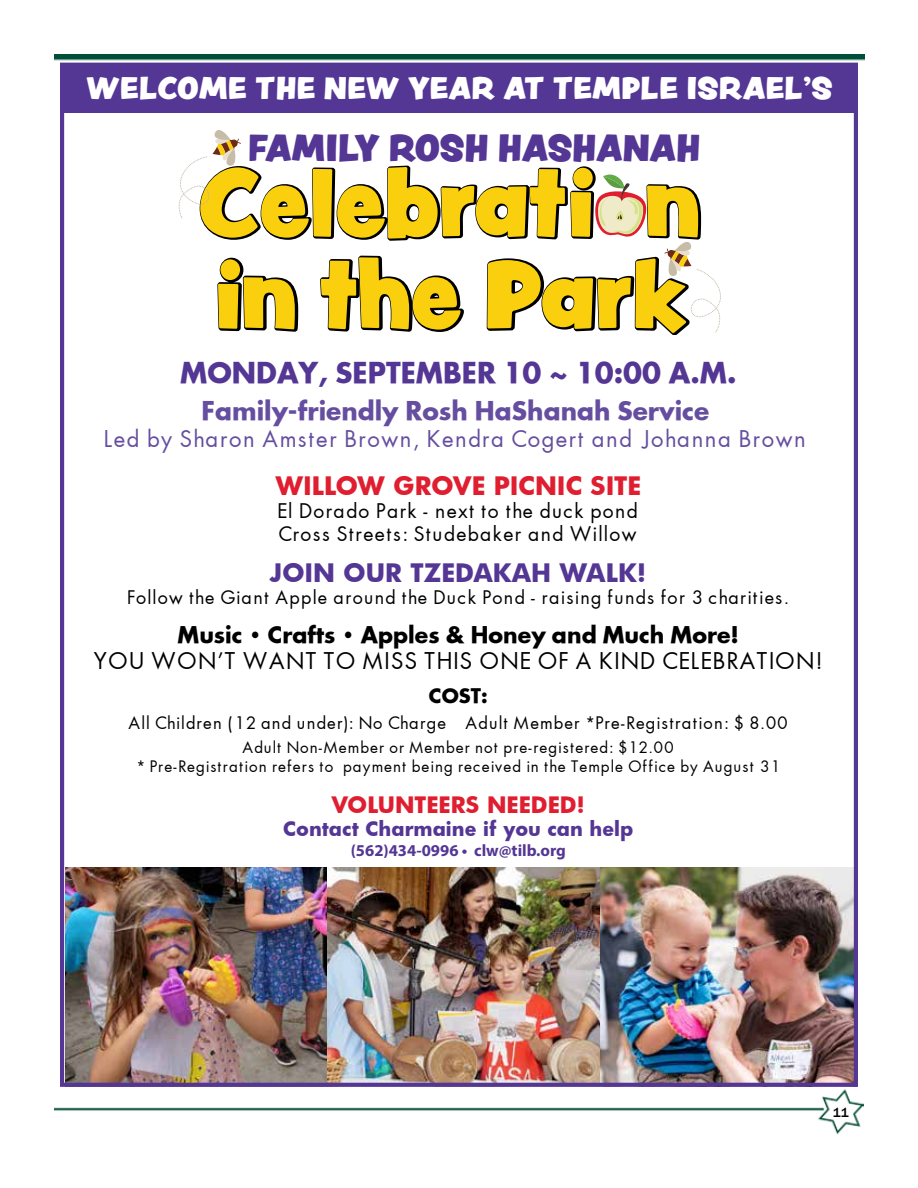
<style>
.page{position:relative;width:918px;height:1188px;background:#fff}
.page>*{position:absolute;margin:0;border:0;box-sizing:border-box;transform-origin:0 0}
.t1{font:33.15px "Peachy Keen JF";color:#543694}
.t2{font:27.6px "Peachy Keen JF";letter-spacing:.01em;color:#fff}
.t3{font:700 27.6px "Modern";color:#543694}
.t4{font:700 24.9px "Modern";color:#654ea0}
.t5{font:700 24.9px "Futura";color:#df1e30}
.t6{font:700 24.9px "Futura";color:#543694}
.t7{font:22.05px "Modern";color:#654ea0}
.t8{font:22.05px "Modern";color:#000}
.t9{font:700 22.05px "Modern";color:#000}
.t10{font:700 22.05px "Futura";color:#df1e30}
.t11{font:19.35px/23.2px "Modern";color:#000}
.t12{font:700 19.35px "Futura";color:#543694}
.t13{font:700 19.35px "Modern";color:#000}
.t14{font:18px "Modern";color:#000}
.t15{font:16.65px "Modern";color:#000}
.t16{font:700 16.65px "Myriad Pro";color:#543694}
.t17{font:15.15px/18.3px "Modern";color:#000;text-align:center}
.t18{font:500 13.5px "Franklin Gothic";color:#000}
</style>
<div class="page">
<img style="left:54px;top:54px;width:811px;height:9px">
<img style="left:54px;top:1089px;width:810px;height:46px">
<div style="left:63px;top:64px;width:794px;height:49px;background:#543694"></div>
<img style="left:65px;top:868px;width:263px;height:214px">
<img style="left:328px;top:868px;width:525px;height:214px">
<div style="left:60px;top:63px;width:798px;height:1024px;border:4px solid #543694"></div>
<svg style="left:179px;top:130px;width:542px;height:204px"></svg>
<h2 class="t2" style="left:86px;top:68px;width:748px">WELCOME THE NEW YEAR AT TEMPLE ISRAEL’S</h2>
<h1 class="t1" style="left:248px;top:123px;width:454px">FAMILY ROSH HASHANAH</h1>
<h2 class="t3" style="left:180px;top:359px;width:558px">MONDAY, SEPTEMBER 10 ~ 10:00 A.M.</h2>
<h3 class="t4" style="left:202px;top:399px;width:509px">Family-friendly Rosh HaShanah Service</h3>
<h3 class="t7" style="left:104px;top:428px;width:705px">Led by Sharon Amster Brown, Kendra Cogert and Johanna Brown</h3>
<h3 class="t5" style="left:276px;top:468px;width:367px">WILLOW GROVE PICNIC SITE</h3>
<p class="t11" style="left:278px;top:501px;width:363px">El Dorado Park - next to the duck pond<br>Cross Streets: Studebaker and Willow</p>
<h3 class="t6" style="left:270px;top:555px;width:378px">JOIN OUR TZEDAKAH WALK!</h3>
<p class="t14" style="left:127px;top:588px;width:664px">Follow the Giant Apple around the Duck Pond - raising funds for 3 charities.</p>
<h3 class="t9" style="left:178px;top:623px;width:563px">Music • Crafts • Apples &amp; Honey and Much More!</h3>
<h3 class="t8" style="left:94px;top:650px;width:731px">YOU WON’T WANT TO MISS THIS ONE OF A KIND CELEBRATION!</h3>
<p class="t13" style="left:429px;top:686px;width:60px">COST:</p>
<p class="t15" style="left:129px;top:714px;width:661px">All Children (12 and under): No Charge Adult Member *Pre-Registration: $ 8.00</p>
<p class="t17" style="left:137px;top:740px;width:645px">Adult Non-Member or Member not pre-registered: $12.00<br>* Pre-Registration refers to payment being received in the Temple Office by August 31</p>
<h3 class="t10" style="left:332px;top:789px;width:255px">VOLUNTEERS NEEDED!</h3>
<p class="t12" style="left:283px;top:815px;width:352px">Contact Charmaine if you can help</p>
<p class="t16" style="left:351px;top:839px;width:217px">(562)434-0996 • clw@tilb.org</p>
<p class="t18" style="left:833px;top:1104px;width:17px">11</p>
</div>
